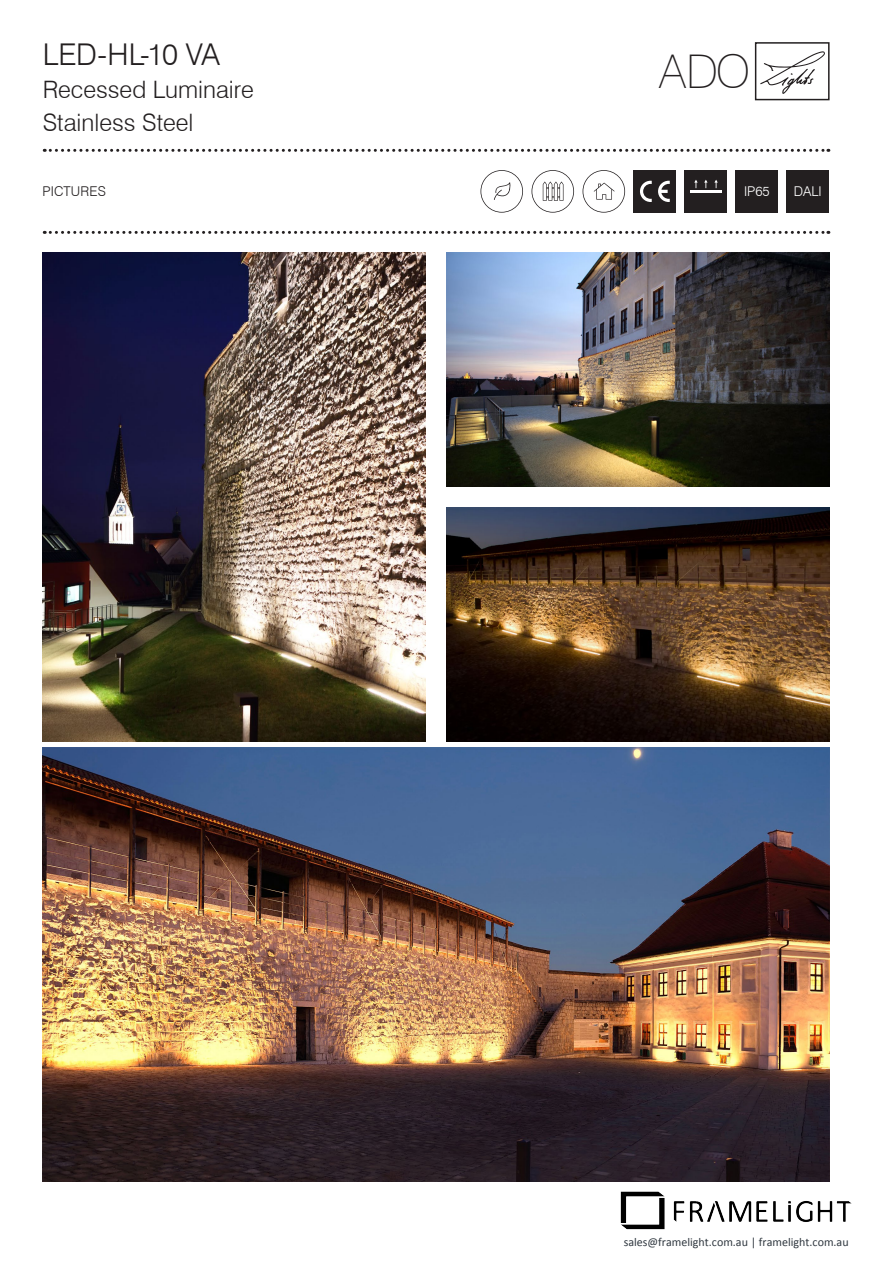
<style>
.page{position:relative;width:893px;height:1263px;background:#fff}
.page>*{position:absolute;margin:0;border:0;box-sizing:border-box;transform-origin:0 0}
.t1{font:100 46.5px "Swiss 721 BT";color:#231f20}
.t2{font:300 30px "Swiss 721 BT";letter-spacing:-.015em;color:#231f20}
.t3{font:300 24px/33px "Swiss 721 BT";color:#231f20}
.t4{font:300 13.5px "Swiss 721 BT";letter-spacing:.015em;color:#231f20}
.t5{font:300 13.5px "Swiss 721 BT";color:#fff}
.t6{font:12px "Calibri";color:#303840}
</style>
<div class="page">
<img style="left:446px;top:252px;width:383px;height:234px">
<img style="left:43px;top:748px;width:786px;height:433px">
<div style="left:787px;top:170px;width:42px;height:43px;background:#231f20"></div>
<div style="left:685px;top:170px;width:42px;height:43px;background:#231f20"></div>
<hr style="left:690px;top:190px;width:32px;height:2px;background:#fff">
<svg style="left:694px;top:180px;width:4px;height:8px"></svg>
<svg style="left:704px;top:180px;width:4px;height:8px"></svg>
<svg style="left:714px;top:180px;width:4px;height:8px"></svg>
<div style="left:736px;top:170px;width:42px;height:43px;background:#231f20"></div>
<div style="left:634px;top:170px;width:42px;height:43px;background:#231f20"></div>
<svg style="left:658px;top:181px;width:12px;height:21px"></svg>
<svg style="left:640px;top:181px;width:12px;height:21px"></svg>
<svg style="left:44px;top:149px;width:785px;height:3px"></svg>
<svg style="left:44px;top:231px;width:785px;height:3px"></svg>
<img style="left:43px;top:252px;width:382px;height:489px">
<img style="left:446px;top:507px;width:383px;height:234px">
<svg style="left:583px;top:170px;width:42px;height:43px"></svg>
<svg style="left:480px;top:170px;width:43px;height:43px"></svg>
<svg style="left:531px;top:170px;width:43px;height:43px"></svg>
<div style="left:755px;top:42px;width:75px;height:58px;border:2px solid #231f20"></div>
<svg style="left:760px;top:51px;width:65px;height:43px"></svg>
<img style="left:620px;top:1191px;width:232px;height:39px">
<h2 class="t2" style="left:43px;top:36px;width:179px">LED-HL-10 VA</h2>
<h3 class="t3" style="left:43px;top:73px;width:213px">Recessed Luminaire<br>Stainless Steel</h3>
<h1 class="t1" style="left:659px;top:43px;width:93px">ADO</h1>
<p class="t4" style="left:43px;top:183px;width:65px">PICTURES</p>
<p class="t5" style="left:744px;top:183px;width:27px">IP65</p>
<p class="t5" style="left:794px;top:183px;width:29px">DALI</p>
<p class="t6" style="left:624px;top:1234px;width:226px">sales@framelight.com.au | framelight.com.au</p>
</div>
